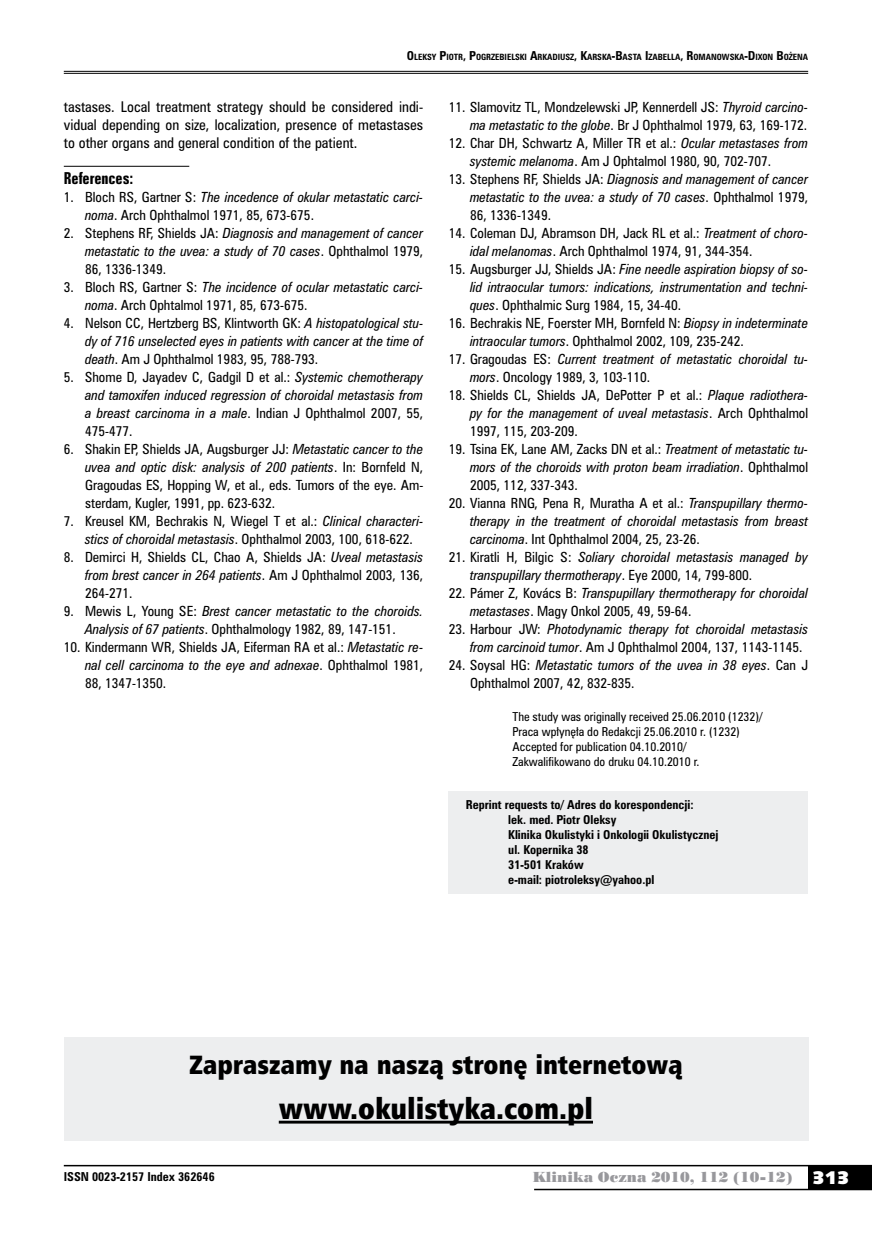
<style>
.page{position:relative;width:872px;height:1234px;background:#fff}
.page>*{position:absolute;margin:0;border:0;box-sizing:border-box;transform-origin:0 0}
.t1{font:28.5px "Humnst 777 X Blk Cn PL";color:#000}
.t2{font:25.5px "Humnst 777 X Blk Cn PL";color:#000}
.t3{font:15px "Zurich Bd X Cn PL";color:#000}
.t4{font:13.5px/18px "Zurich Cn PL";color:#000;text-align:justify}
.t5{font:13.5px "Poster Bodoni PL";color:#98989c}
.t6{font:italic 12.75px/18px "Zurich Cn PL";color:#000;text-align:justify}
.t7{font:12.75px/18px "Zurich Cn PL";color:#000}
.t8{font:700 11.25px/15px "Zurich Cn PL";color:#000}
.t9{font:11.25px/15px "Zurich Cn PL";color:#000}
.t10{font:700 7.8px "Zurich Cn PL";color:#000}
.s1{font-size:11.25px}
.s2{font-style:italic}
.s3{font-style:normal}
.s4{font-family:"Humanst 531 U Blk PL";font-size:18px;color:#fff}
</style>
<div class="page">
<div style="left:808px;top:1165px;width:64px;height:24px;background:#000"></div>
<hr style="left:64px;top:1164px;width:808px;height:2px;background:#000">
<hr style="left:534px;top:1188px;width:338px;height:1px;background:#000">
<hr style="left:64px;top:71px;width:744px;height:1px;background:#000">
<hr style="left:64px;top:73px;width:744px;height:1px;background:#000">
<hr style="left:64px;top:166px;width:125px;height:1px;background:#000">
<div style="left:449px;top:791px;width:359px;height:102px;background:#edeeef"></div>
<div style="left:64px;top:1037px;width:744px;height:103px;background:#edeeef"></div>
<hr style="left:279px;top:1120px;width:314px;height:3px;background:#000">
<p class="t10" style="left:407px;top:52px;width:402px"><span class="s1">O</span>LEKSY <span class="s1">P</span>IOTR<span class="s1">, P</span>OGRZEBIELSKI <span class="s1">A</span>RKADIUSZ<span class="s1">, K</span>ARSKA<span class="s1">-B</span>ASTA <span class="s1">I</span>ZABELLA<span class="s1">, R</span>OMANOWSKA<span class="s1">-D</span> IXON <span class="s1">B</span> OŻENA</p>
<p class="t4" style="left:64px;top:97px;width:361px">tastases. Local treatment strategy should be considered indi&shy;vidual depending on size, localization, presence of metastases to other organs and general condition of the patient.</p>
<p class="t3" style="left:64px;top:168px;width:71px">References:</p>
<p class="t7" style="left:85px;top:187px;width:340px;text-indent:-21px">1. Bloch RS, Gartner S: <span class="s2">The incedence of okular metastatic carci&shy;noma</span>. Arch Ophthalmol 1971, 85, 673-675.</p>
<p class="t6" style="left:85px;top:223px;width:340px;text-indent:-21px"><span class="s3">2. Stephens RF, Shields JA:</span> Diagnosis and management of cancer metastatic to the uvea: a study of 70 cases<span class="s3">. Ophthalmol 1979, 86, 1336-1349.</span></p>
<p class="t7" style="left:85px;top:277px;width:340px;text-indent:-21px">3. Bloch RS, Gartner S: <span class="s2">The incidence of ocular metastatic carci&shy;noma</span>. Arch Ophtalmol 1971, 85, 673-675.</p>
<p class="t6" style="left:85px;top:313px;width:340px;text-indent:-21px"><span class="s3">4. Nelson CC, Hertzberg BS, Klintworth GK:</span> A histopatological stu&shy;dy of 716 unselected eyes in patients with cancer at the time of death<span class="s3">. Am J Ophthalmol 1983, 95, 788-793.</span></p>
<p class="t6" style="left:85px;top:367px;width:340px;text-indent:-21px"><span class="s3">5. Shome D, Jayadev C, Gadgil D et al.:</span> Systemic chemotherapy and tamoxifen induced regression of choroidal metastasis from a breast carcinoma in a male<span class="s3">. Indian J Ophthalmol 2007, 55, 475-477.</span></p>
<p class="t7" style="left:85px;top:439px;width:340px;text-align:justify;text-indent:-21px">6. Shakin EP, Shields JA, Augsburger JJ: <span class="s2">Metastatic cancer to the uvea and optic disk: analysis of 200 patients</span>. In: Bornfeld N, Gragoudas ES, Hopping W, et al., eds. Tumors of the eye. Am&shy;sterdam, Kugler, 1991, pp. 623-632.</p>
<p class="t7" style="left:85px;top:512px;width:340px;text-indent:-21px">7. Kreusel KM, Bechrakis N, Wiegel T et al.: <span class="s2">Clinical characteri&shy;stics of choroidal metastasis</span>. Ophthalmol 2003, 100, 618-622.</p>
<p class="t7" style="left:85px;top:548px;width:340px;text-align:justify;text-indent:-21px">8. Demirci H, Shields CL, Chao A, Shields JA: <span class="s2">Uveal metastasis from brest cancer in 264 patients</span>. Am J Ophthalmol 2003, 136, 264-271.</p>
<p class="t6" style="left:64px;top:602px;width:361px;text-align:center"><span class="s3">9. Mewis L, Young SE:</span> Brest cancer metastatic to the choroids.<br>Analysis of 67 patients<span class="s3">. Ophthalmology 1982, 89, 147-151.</span></p>
<p class="t7" style="left:85px;top:638px;width:340px;text-align:justify;text-indent:-21px">10. Kindermann WR, Shields JA, Eiferman RA et al.: <span class="s2">Metastatic re&shy;nal cell carcinoma to the eye and adnexae</span>. Ophthalmol 1981, 88, 1347-1350.</p>
<p class="t7" style="left:449px;top:98px;width:361px;text-align:right">11. Slamovitz TL, Mondzelewski JP, Kennerdell JS: <span class="s2">Thyroid carcino&shy;ma metastatic to the globe</span>. Br J Ophthalmol 1979, 63, 169-172.</p>
<p class="t7" style="left:470px;top:134px;width:340px;text-indent:-21px">12. Char DH, Schwartz A, Miller TR et al.: <span class="s2">Ocular metastases from systemic melanoma</span>. Am J Ophtalmol 1980, 90, 702-707.</p>
<p class="t6" style="left:470px;top:170px;width:340px;text-indent:-21px"><span class="s3">13. Stephens RF, Shields JA:</span> Diagnosis and management of cancer metastatic to the uvea: a study of 70 cases<span class="s3">. Ophthalmol 1979, 86, 1336-1349.</span></p>
<p class="t7" style="left:470px;top:224px;width:340px;text-indent:-21px">14. Coleman DJ, Abramson DH, Jack RL et al.: <span class="s2">Treatment of choro&shy;idal melanomas</span>. Arch Ophthalmol 1974, 91, 344-354.</p>
<p class="t6" style="left:470px;top:260px;width:340px;text-indent:-21px"><span class="s3">15. Augsburger JJ, Shields JA:</span> Fine needle aspiration biopsy of so&shy;lid intraocular tumors: indications, instrumentation and techni&shy;ques<span class="s3">. Ophthalmic Surg 1984, 15, 34-40.</span></p>
<p class="t7" style="left:470px;top:314px;width:340px;text-indent:-21px">16. Bechrakis NE, Foerster MH, Bornfeld N: <span class="s2">Biopsy in indeterminate intraocular tumors</span>. Ophthalmol 2002, 109, 235-242.</p>
<p class="t6" style="left:470px;top:350px;width:340px;text-indent:-21px"><span class="s3">17. Gragoudas ES:</span> Current treatment of metastatic choroidal tu&shy;mors<span class="s3">. Oncology 1989, 3, 103-110.</span></p>
<p class="t7" style="left:470px;top:386px;width:340px;text-align:justify;text-indent:-21px">18. Shields CL, Shields JA, DePotter P et al.: <span class="s2">Plaque radiothera&shy;py for the management of uveal metastasis</span>. Arch Ophthalmol 1997, 115, 203-209.</p>
<p class="t6" style="left:470px;top:440px;width:340px;text-indent:-21px"><span class="s3">19. Tsina EK, Lane AM, Zacks DN et al.:</span> Treatment of metastatic tu&shy;mors of the choroids with proton beam irradiation<span class="s3">. Ophthalmol 2005, 112, 337-343.</span></p>
<p class="t6" style="left:470px;top:494px;width:340px;text-indent:-21px"><span class="s3">20. Vianna RNG, Pena R, Muratha A et al.:</span> Transpupillary thermo&shy;therapy in the treatment of choroidal metastasis from breast carcinoma<span class="s3">. Int Ophthalmol 2004, 25, 23-26.</span></p>
<p class="t6" style="left:470px;top:548px;width:340px;text-indent:-21px"><span class="s3">21. Kiratli H, Bilgic S:</span> Soliary choroidal metastasis managed by transpupillary thermotherapy<span class="s3">. Eye 2000, 14, 799-800.</span></p>
<p class="t6" style="left:470px;top:584px;width:340px;text-indent:-21px"><span class="s3">22. Pámer Z, Kovács B:</span> Transpupillary thermotherapy for choroidal metastases<span class="s3">. Magy Onkol 2005, 49, 59-64.</span></p>
<p class="t6" style="left:470px;top:620px;width:340px;text-indent:-21px"><span class="s3">23. Harbour JW:</span> Photodynamic therapy fot choroidal metastasis from carcinoid tumor<span class="s3">. Am J Ophthalmol 2004, 137, 1143-1145.</span></p>
<p class="t7" style="left:470px;top:656px;width:340px;text-indent:-21px">24. Soysal HG: <span class="s2">Metastatic tumors of the uvea in 38 eyes</span>. Can J<br>Ophthalmol 2007, 42, 832-835.</p>
<p class="t9" style="left:512px;top:709px;width:251px">The study was originally received 25.06.2010 (1232)/ Praca wpłynęła do Redakcji 25.06.2010 r. (1232)<br>Accepted for publication 04.10.2010/ Zakwalifikowano do druku 04.10.2010 r.</p>
<p class="t8" style="left:508px;top:796px;width:212px;text-indent:-43px">Reprint requests to/ Adres do korespondencji:<br>lek. med. Piotr Oleksy<br>Klinika Okulistyki i Onkologii Okulistycznej ul. Kopernika 38<br>31-501 Kraków<br>e-mail: piotroleksy@yahoo.pl</p>
<h2 class="t2" style="left:189px;top:1047px;width:495px">Zapraszamy na naszą stronę internetową</h2>
<h1 class="t1" style="left:279px;top:1089px;width:316px">www.okulistyka.com.pl</h1>
<p class="t8" style="left:64px;top:1168px;width:152px">ISSN 0023-2157 Index 362646</p>
<p class="t5" style="left:532px;top:1168px;width:318px">Klinika Oczna 2010, 112 (10-12) <span class="s4">313</span></p>
</div>
